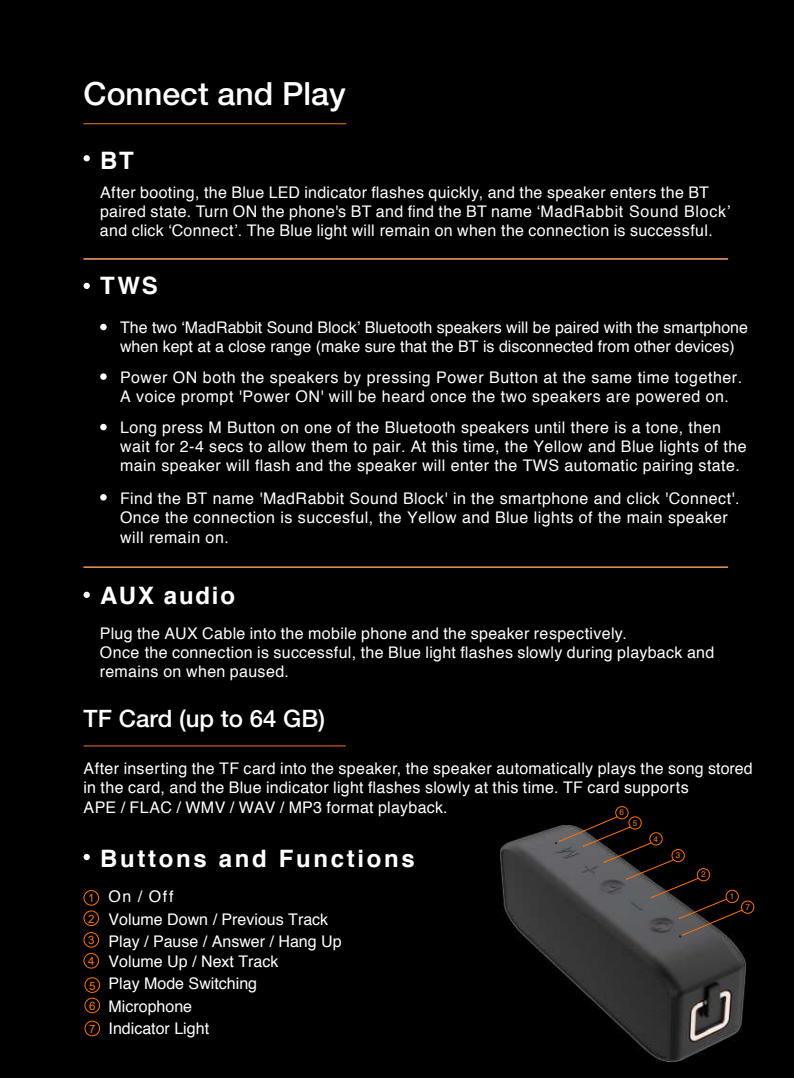
<style>
.page{position:relative;width:794px;height:1078px;background:#fff}
.page>*{position:absolute;margin:0;border:0;box-sizing:border-box;transform-origin:0 0}
.t1{font:500 32px "Helvetica Neue LT Pro";color:#fff}
.t2{font:700 24px "Helvetica";letter-spacing:.11em;color:#fff}
.t3{font:500 24px "Helvetica Neue LT Pro";color:#fff}
.t4{font:700 24px "Helvetica";letter-spacing:.075em;color:#fff}
.t5{font:16px/19.2px "Helvetica";letter-spacing:.025em;color:#fff}
.t6{font:16px/22.4px "Helvetica";color:#fff}
.t7{font:11.6px/21.2px "Arial";color:#ff7300;text-align:justify}
.t8{font:8px "Helvetica";color:#f37820}
.s1{font-weight:400;font-size:16px}
.s2{font-family:"Arial";font-size:11.6px;color:#ff7300}
</style>
<div class="page">
<div style="left:0;top:0;width:794px;height:1077px;background:#000"></div>
<hr style="left:84px;top:123px;width:262px;height:1px;background:#f68121">
<hr style="left:84px;top:258px;width:644px;height:1px;background:#f37820">
<hr style="left:84px;top:566px;width:644px;height:1px;background:#f37820">
<div style="left:100px;top:324px;width:7px;height:6px;background:#fff;border-radius:50%"></div>
<div style="left:100px;top:373px;width:7px;height:7px;background:#fff;border-radius:50%"></div>
<div style="left:100px;top:424px;width:7px;height:6px;background:#fff;border-radius:50%"></div>
<div style="left:100px;top:494px;width:7px;height:6px;background:#fff;border-radius:50%"></div>
<svg style="left:84px;top:155px;width:6px;height:6px"></svg>
<svg style="left:84px;top:283px;width:6px;height:6px"></svg>
<div style="left:84px;top:591px;width:6px;height:7px;background:#fff;border-radius:50%"></div>
<hr style="left:84px;top:745px;width:262px;height:1px;background:#f37820">
<svg style="left:84px;top:853px;width:6px;height:7px"></svg>
<div style="left:84px;top:890px;width:15px;height:15px;border:1px solid #ff7300;border-radius:50%"></div>
<div style="left:84px;top:910px;width:15px;height:15px;border:1px solid #ff7300;border-radius:50%"></div>
<div style="left:84px;top:932px;width:15px;height:15px;border:1px solid #ff7300;border-radius:50%"></div>
<div style="left:84px;top:953px;width:15px;height:14px;border:1px solid #ff7300;border-radius:50%"></div>
<div style="left:85px;top:977px;width:15px;height:15px;border:1px solid #ff7300;border-radius:50%"></div>
<div style="left:85px;top:997px;width:15px;height:15px;border:1px solid #ff7300;border-radius:50%"></div>
<div style="left:85px;top:1020px;width:15px;height:15px;border:1px solid #ff7300;border-radius:50%"></div>
<img style="left:500px;top:826px;width:246px;height:235px">
<svg style="left:554px;top:816px;width:188px;height:121px"></svg>
<div style="left:615px;top:806px;width:13px;height:12px;border:1px solid #ff7300;border-radius:50%"></div>
<div style="left:629px;top:816px;width:12px;height:13px;border:1px solid #ff7300;border-radius:50%"></div>
<div style="left:650px;top:832px;width:12px;height:12px;border:1px solid #ff7300;border-radius:50%"></div>
<div style="left:672px;top:849px;width:12px;height:12px;border:1px solid #ff7300;border-radius:50%"></div>
<div style="left:697px;top:868px;width:13px;height:12px;border:1px solid #ff7300;border-radius:50%"></div>
<div style="left:741px;top:900px;width:13px;height:13px;border:1px solid #ff7300;border-radius:50%"></div>
<h1 class="t1" style="left:84px;top:82px;width:264px">Connect and Play</h1>
<h2 class="t2" style="left:100px;top:151px;width:35px"><span class="s1">:</span>B T</h2>
<p class="t5" style="left:100px;top:184px;width:632px">After booting, the Blue LED indicator flashes quickly, and the speaker enters the BT paired state. Turn ON the phone's BT and find the BT name ëMadRabbit Sound Blockí and click ëConnectí. The Blue light will remain on when the connection is successful.</p>
<h2 class="t2" style="left:100px;top:276px;width:59px">TWS</h2>
<p class="t6" style="left:120px;top:319px;width:629px;line-height:19.2px">The two ëMadRabbit Sound Blockí Bluetooth speakers will be paired with the smartphone when kept at a close range (make sure that the BT is disconnected from other devices)</p>
<p class="t5" style="left:120px;top:369px;width:623px">Power ON both the speakers by pressing Power Button at the same time together.<br>A voice prompt 'Power ON' will be heard once the two speakers are powered on.</p>
<p class="t5" style="left:120px;top:419px;width:628px">Long press M Button on one of the Bluetooth speakers until there is a tone, then wait for 2-4 secs to allow them to pair. At this time, the Yellow and Blue lights of the main speaker will flash and the speaker will enter the TWS automatic pairing state.</p>
<p class="t5" style="left:120px;top:490px;width:621px">Find the BT name 'MadRabbit Sound Block' in the smartphone and click 'Connect'.<br>Once the connection is succesful, the Yellow and Blue lights of the main speaker will remain on.</p>
<h2 class="t4" style="left:100px;top:586px;width:137px">AUX audio</h2>
<p class="t5" style="left:100px;top:625px;width:616px">Plug the AUX Cable into the mobile phone and the speaker respectively.<br>Once the connection is successful, the Blue light flashes slowly during playback and remains on when paused.</p>
<h2 class="t3" style="left:84px;top:709px;width:243px">TF Card (up to 64 GB)</h2>
<p class="t5" style="left:83px;top:760px;width:670px">After inserting the TF card into the speaker, the speaker automatically plays the song stored in the card, and the Blue indicator light flashes slowly at this time. TF card supports<br>APE / FLAC / WMV / WAV / MP3 format playback.</p>
<h2 class="t2" style="left:100px;top:848px;width:316px">Buttons and Functions</h2>
<p class="t6" style="left:109px;top:886px;width:234px;text-indent:-21px"><span class="s2">1</span> On / Off<br>Volume Down / Previous Track<br>Play / Pause / Answer / Hang Up</p>
<p class="t6" style="left:109px;top:951px;width:171px">Volume Up / Next Track<br>Play Mode Switching<br>Microphone</p>
<p class="t8" style="left:619px;top:809px;width:6px">6</p>
<p class="t8" style="left:633px;top:819px;width:6px">5</p>
<p class="t8" style="left:653px;top:835px;width:6px">4</p>
<p class="t8" style="left:676px;top:852px;width:6px">3</p>
<p class="t8" style="left:701px;top:871px;width:6px">2</p>
<p class="t8" style="left:730px;top:893px;width:6px">1</p>
<p class="t8" style="left:745px;top:903px;width:6px">7</p>
<p class="t7" style="left:88px;top:907px;width:8px">2<br>3<br>4</p>
<p class="t7" style="left:89px;top:975px;width:8px">5<br>6</p>
<p class="t6" style="left:89px;top:1018px;width:121px"><span class="s2">7</span> Indicator Light</p>
</div>
